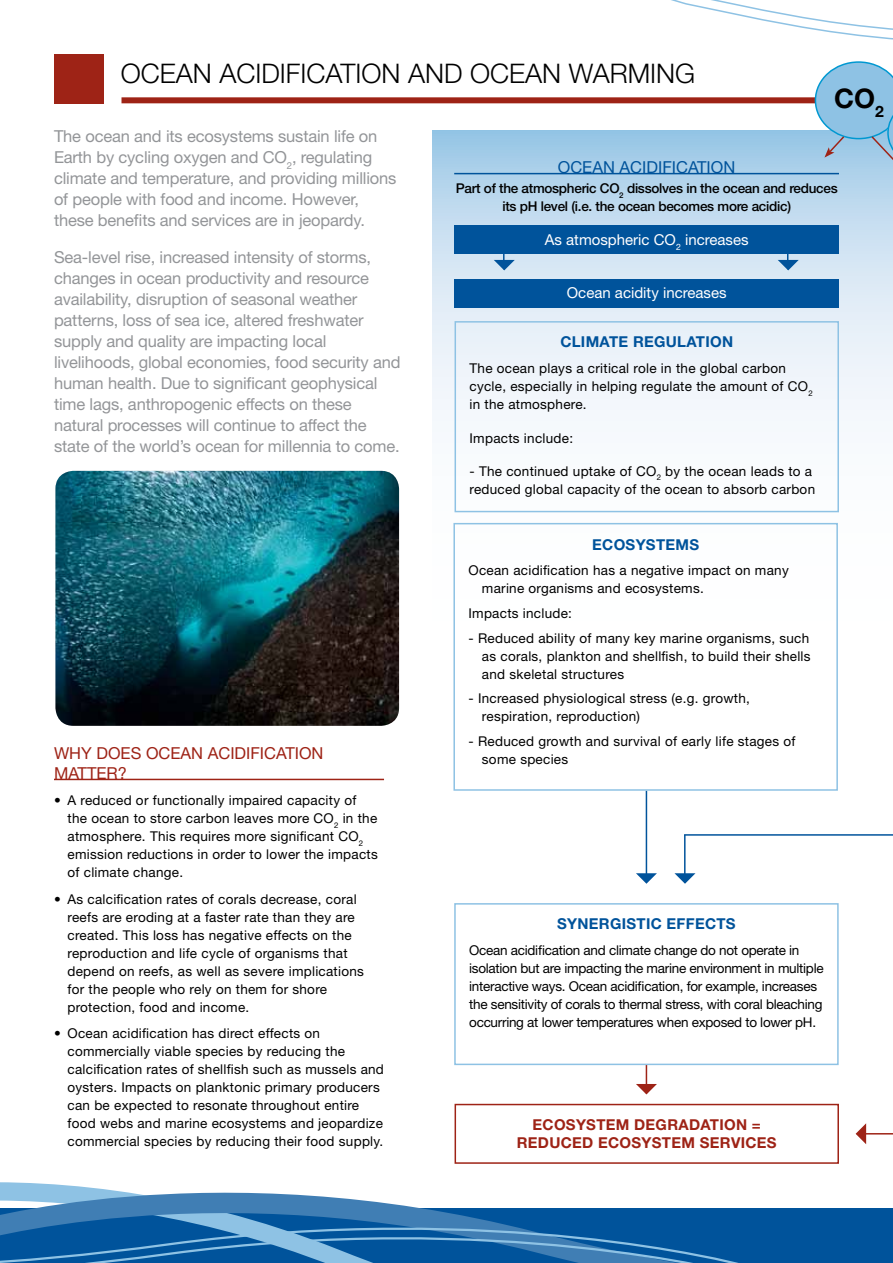
<style>
.page{position:relative;width:893px;height:1263px;background:#fff}
.page>*{position:absolute;margin:0;border:0;box-sizing:border-box;transform-origin:0 0}
.t1{font:300 27px "Helvetica Neue LT Std";color:#000}
.t2{font:700 27px "Helvetica Neue LT Std";color:#000}
.t3{font:16.5px/21px "Helvetica Neue LT Std";letter-spacing:-.01em;color:#939598}
.t4{font:16.5px "Helvetica Neue LT Std";color:#9e2316}
.t5{font:16.5px "Helvetica Neue LT Std";color:#00539b}
.t6{font:15px "Helvetica Neue LT Std";color:#fff}
.t7{font:700 15px "Helvetica Neue LT Std";letter-spacing:.02em;color:#00539b}
.t8{font:700 15px/18px "Helvetica Neue LT Std";letter-spacing:.02em;color:#9e2316;text-align:center}
.t9{font:13.5px/18px "Helvetica Neue LT Std";letter-spacing:.02em;color:#000}
.t10{font:13.5px/18px "Helvetica Neue LT Std";letter-spacing:-.02em;color:#000}
.t11{font:500 13.5px/18px "Helvetica Neue LT Std";letter-spacing:-.02em;color:#000;text-align:center}
</style>
<div class="page">
<svg style="left:454px;top:1149px;width:439px;height:114px"></svg>
<div style="left:778px;top:1209px;width:115px;height:54px;background:#00539b"></div>
<svg style="left:0;top:1166px;width:741px;height:97px"></svg>
<div style="left:54px;top:54px;width:49px;height:49px;background:#9e2316"></div>
<div style="left:122px;top:97px;width:771px;height:6px;background:#9e2316"></div>
<hr style="left:646px;top:791px;width:1px;height:89px;background:#00539b">
<svg style="left:432px;top:130px;width:461px;height:698px"></svg>
<svg style="left:778px;top:254px;width:21px;height:16px"></svg>
<hr style="left:503px;top:240px;width:2px;height:29px;background:#00539b">
<svg style="left:494px;top:260px;width:21px;height:10px"></svg>
<hr style="left:454px;top:173px;width:385px;height:1px;background:#00539b">
<hr style="left:54px;top:779px;width:330px;height:1px;background:#9e2316">
<div style="left:454px;top:321px;width:385px;height:191px;border:2px solid #8ec2e4"></div>
<div style="left:453px;top:523px;width:385px;height:268px;border:2px solid #8ec2e4"></div>
<div style="left:455px;top:1104px;width:384px;height:60px;border:2px solid #9e2316"></div>
<div style="left:454px;top:226px;width:385px;height:28px;background:#00539b"></div>
<div style="left:454px;top:279px;width:385px;height:28px;background:#00539b"></div>
<img style="left:55px;top:471px;width:344px;height:255px">
<svg style="left:636px;top:1065px;width:21px;height:29px"></svg>
<hr style="left:684px;top:835px;width:2px;height:48px;background:#00539b">
<hr style="left:684px;top:834px;width:209px;height:2px;background:#00539b">
<svg style="left:636px;top:873px;width:21px;height:11px"></svg>
<svg style="left:674px;top:873px;width:21px;height:11px"></svg>
<hr style="left:857px;top:1133px;width:36px;height:1px;background:#9e2316">
<svg style="left:856px;top:1123px;width:10px;height:21px"></svg>
<div style="left:454px;top:903px;width:385px;height:162px;border:2px solid #8ec2e4"></div>
<svg style="left:566px;top:0;width:327px;height:193px"></svg>
<h1 class="t1" style="left:121px;top:56px;width:19px">OCEAN</h1>
<h1 class="t1" style="left:219px;top:56px;width:14px">ACIDI</h1>
<h1 class="t1" style="left:286px;top:56px;width:30px">FICATION</h1>
<h1 class="t1" style="left:408px;top:56px;width:19px">AND</h1>
<h1 class="t1" style="left:470px;top:56px;width:19px">OCEAN</h1>
<h1 class="t1" style="left:569px;top:56px;width:77px">WARMING</h1>
<h1 class="t2" style="left:834px;top:82px;width:51px">CO<sub>2</sub></h1>
<p class="t3" style="left:54px;top:126px;width:344px">The ocean and its ecosystems sustain life on Earth by cycling oxygen and CO<sub>2</sub>, regulating climate and temperature, and providing millions of people with food and income. However, these benefits and services are in jeopardy.</p>
<p class="t3" style="left:54px;top:246px;width:348px">Sea-level rise, increased intensity of storms, changes in ocean productivity and resource availability, disruption of seasonal weather patterns, loss of sea ice, altered freshwater supply and quality are impacting local livelihoods, global economies, food security and human health. Due to significant geophysical time lags, anthropogenic effects on these natural processes will continue to affect the state of the world’s ocean for millennia to come.</p>
<p class="t4" style="left:54px;top:743px;width:117px">WHY DOES Ocean</p>
<p class="t4" style="left:208px;top:743px;width:21px">Acidification</p>
<p class="t4" style="left:54px;top:763px;width:75px">MATTER?</p>
<p class="t9" style="left:67px;top:791px;width:312px;text-indent:-13px">• A reduced or functionally impaired capacity of the ocean to store carbon leaves more CO<sub>2</sub> in the atmosphere. This requires more significant CO<sub>2 </sub>emission reductions in order to lower the impacts of climate change.</p>
<p class="t9" style="left:68px;top:890px;width:298px;text-indent:-14px">• As calcification rates of corals decrease, coral reefs are eroding at a faster rate than they are created. This loss has negative effects on the reproduction and life cycle of organisms that depend on reefs, as well as severe implications for the people who rely on them for shore protection, food and income.</p>
<p class="t9" style="left:68px;top:1024px;width:318px;text-indent:-14px">• Ocean acidification has direct effects on commercially viable species by reducing the calcification rates of shellfish such as mussels and oysters. Impacts on planktonic primary producers can be expected to resonate throughout entire food webs and marine ecosystems and jeopardize commercial species by reducing their food supply.</p>
<p class="t5" style="left:558px;top:157px;width:179px">OCEAN ACIDIFICATION</p>
<p class="t11" style="left:456px;top:179px;width:383px">Part of the atmospheric CO<sub>2</sub> dissolves in the ocean and reduces its pH level (i.e. the ocean becomes more acidic)</p>
<p class="t6" style="left:545px;top:231px;width:205px">As atmospheric CO<sub>2</sub> increases</p>
<p class="t6" style="left:567px;top:284px;width:161px">Ocean acidity increases</p>
<p class="t7" style="left:560px;top:332px;width:174px">CLIMATE REGULATION</p>
<p class="t9" style="left:469px;top:359px;width:345px">The ocean plays a critical role in the global carbon cycle, especially in helping regulate the amount of CO<sub>2 </sub>in the atmosphere.</p>
<p class="t9" style="left:469px;top:429px;width:105px">Impacts include:</p>
<p class="t9" style="left:469px;top:462px;width:347px">- The continued uptake of CO<sub>2</sub> by the ocean leads to a reduced global capacity of the ocean to absorb carbon</p>
<p class="t7" style="left:592px;top:536px;width:108px">ECOSYSTEMS</p>
<p class="t9" style="left:482px;top:561px;width:308px;text-indent:-14px">Ocean acidification has a negative impact on many marine organisms and ecosystems.</p>
<p class="t9" style="left:468px;top:604px;width:105px">Impacts include:</p>
<p class="t9" style="left:482px;top:629px;width:330px;text-align:justify;text-indent:-14px">- Reduced ability of many key marine organisms, such as corals, plankton and shellfish, to build their shells and skeletal structures</p>
<p class="t9" style="left:482px;top:689px;width:269px;text-indent:-14px">- Increased physiological stress (e.g. growth, respiration, reproduction)</p>
<p class="t9" style="left:482px;top:732px;width:315px;text-indent:-14px">- Reduced growth and survival of early life stages of some species</p>
<p class="t7" style="left:557px;top:914px;width:180px">SYNERGISTIC EFFECTS</p>
<p class="t10" style="left:469px;top:941px;width:356px">Ocean acidification and climate change do not operate in isolation but are impacting the marine environment in multiple interactive ways. Ocean acidification, for example, increases the sensitivity of corals to thermal stress, with coral bleaching occurring at lower temperatures when exposed to lower pH.</p>
<p class="t8" style="left:517px;top:1115px;width:261px">ECOSYSTEM DEGRADATION =<br>REDUCED ECOSYSTEM SERVICES</p>
</div>
